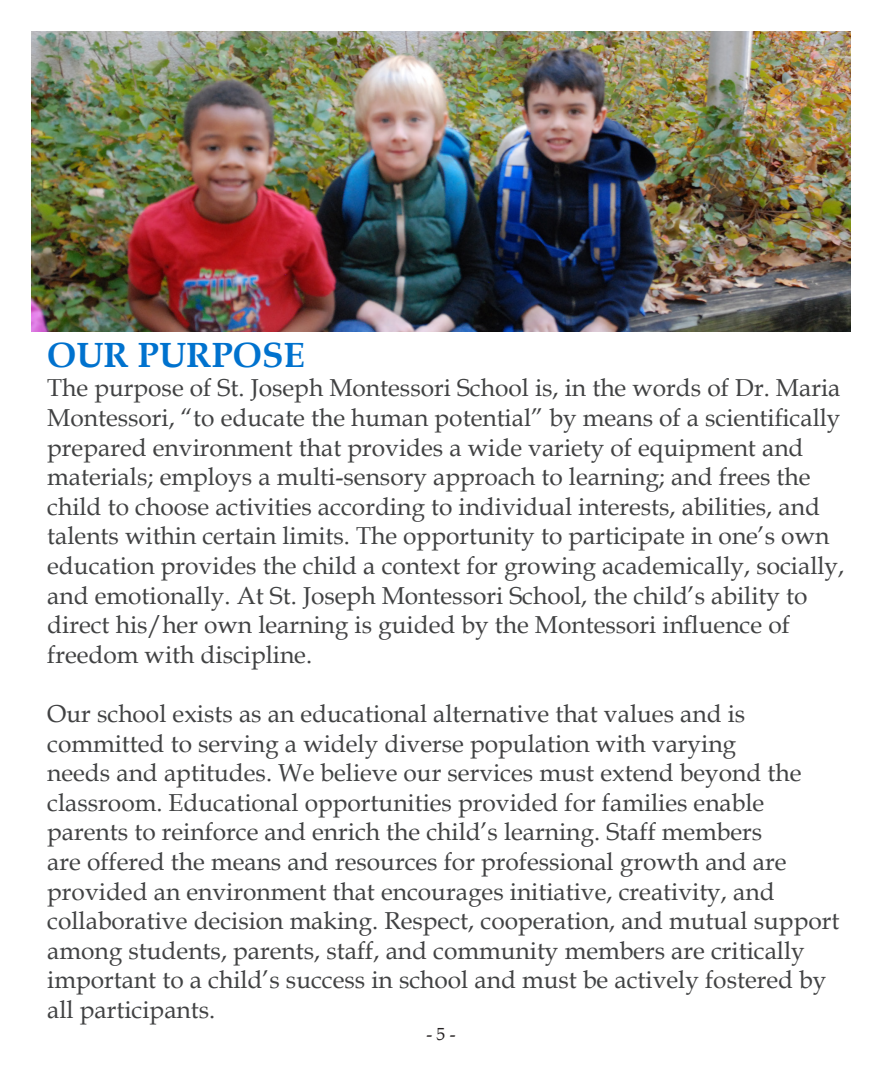
<style>
.page{position:relative;width:882px;height:1071px;background:#fff}
.page>*{position:absolute;margin:0;border:0;box-sizing:border-box;transform-origin:0 0}
.t1{font:700 35px "Book Antiqua";color:#0072ce}
.t2{font:24.5px/29.6px "Book Antiqua";color:#414243}
.t3{font:17.5px "Book Antiqua";color:#231f20}
</style>
<div class="page">
<img style="left:32px;top:32px;width:818px;height:299px">
<p class="t1" style="left:47px;top:331px;width:259px">OUR PURPOSE</p>
<p class="t2" style="left:47px;top:373px;width:799px">The purpose of St. Joseph Montessori School is, in the words of Dr. Maria Montessori, “to educate the human potential” by means of a scientifically prepared environment that provides a wide variety of equipment and materials; employs a multi-sensory approach to learning; and frees the child to choose activities according to individual interests, abilities, and talents within certain limits. The opportunity to participate in one’s own education provides the child a context for growing academically, socially, and emotionally. At St. Joseph Montessori School, the child’s ability to direct his/her own learning is guided by the Montessori influence of freedom with discipline.</p>
<p class="t2" style="left:47px;top:698px;width:794px">Our school exists as an educational alternative that values and is committed to serving a widely diverse population with varying<br>needs and aptitudes. We believe our services must extend beyond the classroom. Educational opportunities provided for families enable parents to reinforce and enrich the child’s learning. Staff members<br>are offered the means and resources for professional growth and are provided an environment that encourages initiative, creativity, and collaborative decision making. Respect, cooperation, and mutual support among students, parents, staff, and community members are critically important to a child’s success in school and must be actively fostered by all participants.</p>
<p class="t3" style="left:426px;top:1021px;width:31px">- 5 -</p>
</div>
